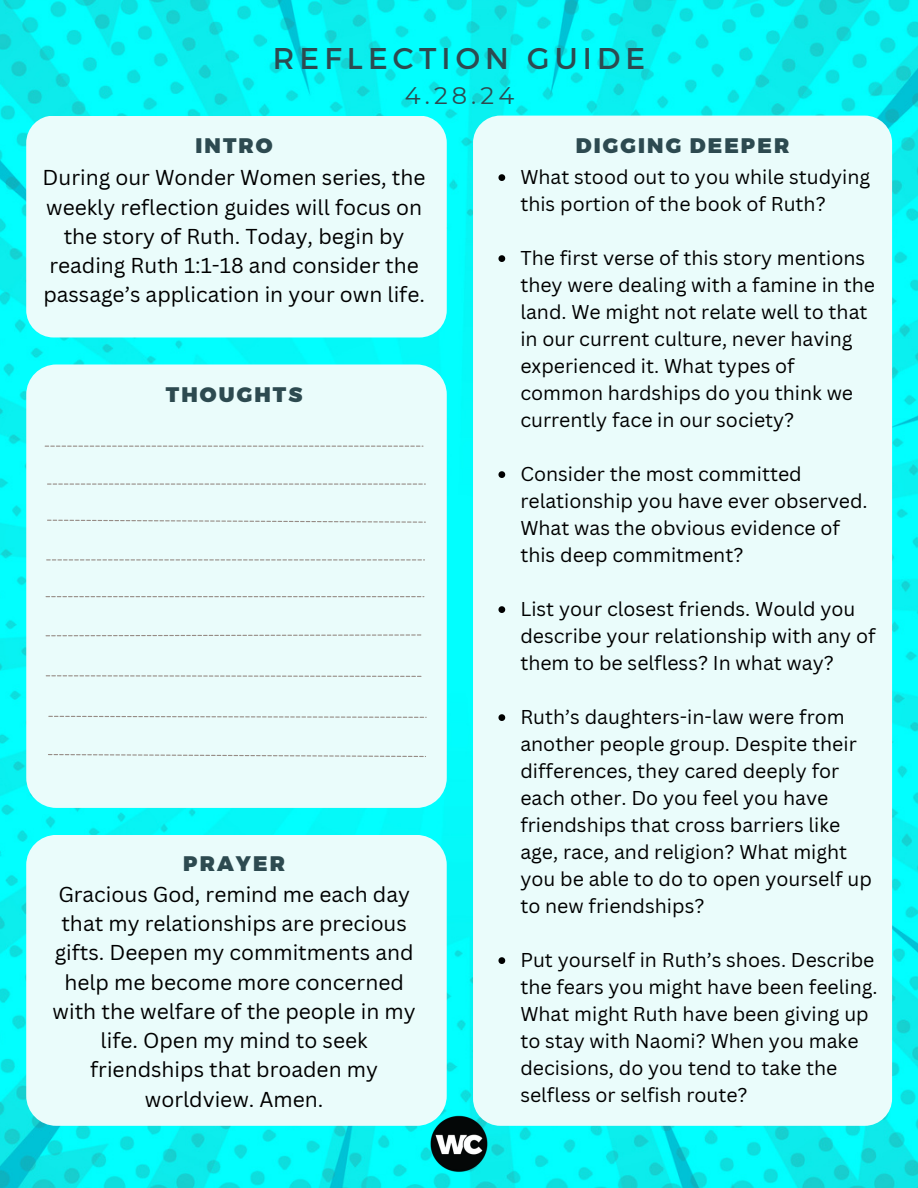
<style>
.page{position:relative;width:918px;height:1188px;background:#fff}
.page>*{position:absolute;margin:0;border:0;box-sizing:border-box;transform-origin:0 0}
.t1{font:30px "Montserrat";letter-spacing:.175em;color:#2d4a50}
.t2{font:24px "Montserrat";color:#2d4a50}
.t3{font:21px/29.2px "Canva Sans";color:#000;text-align:center}
.t4{font:900 21px "Montserrat";letter-spacing:.1em;color:#2d4a50}
.t5{font:19.5px/27px "Canva Sans";color:#000}
</style>
<div class="page">
<img style="left:0;top:0;width:918px;height:1188px">
<div style="left:26px;top:116px;width:421px;height:221px;background:#eafcfb;border-radius:27px"></div>
<div style="left:26px;top:835px;width:421px;height:291px;background:#eafcfb;border-radius:30px"></div>
<div style="left:473px;top:116px;width:419px;height:1010px;background:#eafcfb;border-radius:27px"></div>
<img style="left:428px;top:1112px;width:62px;height:62px;border-radius:50%">
<div style="left:26px;top:364px;width:421px;height:444px;background:#eafcfb;border-radius:30px"></div>
<svg style="left:48px;top:716px;width:379px;height:2px"></svg>
<svg style="left:47px;top:484px;width:379px;height:1px"></svg>
<svg style="left:47px;top:520px;width:379px;height:3px"></svg>
<svg style="left:46px;top:559px;width:379px;height:1px"></svg>
<svg style="left:46px;top:634px;width:375px;height:2px"></svg>
<svg style="left:46px;top:675px;width:375px;height:2px"></svg>
<svg style="left:48px;top:754px;width:378px;height:3px"></svg>
<svg style="left:45px;top:446px;width:378px;height:1px"></svg>
<svg style="left:46px;top:596px;width:378px;height:1px"></svg>
<svg style="left:498px;top:174px;width:7px;height:7px"></svg>
<svg style="left:498px;top:255px;width:7px;height:7px"></svg>
<svg style="left:498px;top:471px;width:7px;height:7px"></svg>
<svg style="left:498px;top:606px;width:7px;height:7px"></svg>
<svg style="left:498px;top:714px;width:7px;height:7px"></svg>
<svg style="left:498px;top:957px;width:7px;height:7px"></svg>
<p class="t1" style="left:273px;top:39px;width:374px">REFLECTION GUIDE</p>
<p class="t2" style="left:405px;top:81px;width:111px">4.28.24</p>
<p class="t4" style="left:196px;top:131px;width:79px">INTRO</p>
<h2 class="t4" style="left:576px;top:131px;width:215px">DIGGING DEEPER</h2>
<p class="t3" style="left:43px;top:163px;width:384px">During our Wonder Women series, the weekly reflection guides will focus on the story of Ruth. Today, begin by reading Ruth 1:1-18 and consider the passage’s application in your own life.</p>
<h2 class="t4" style="left:166px;top:381px;width:138px">THOUGHTS</h2>
<p class="t4" style="left:183px;top:850px;width:103px">PRAYER</p>
<p class="t3" style="left:53px;top:879px;width:365px">Gracious God, remind me each day that my relationships are precious gifts. Deepen my commitments and help me become more concerned with the welfare of the people in my life. Open my mind to seek friendships that broaden my worldview. Amen.</p>
<p class="t5" style="left:520px;top:163px;width:351px">What stood out to you while studying this portion of the book of Ruth?</p>
<p class="t5" style="left:520px;top:244px;width:356px">The first verse of this story mentions they were dealing with a famine in the land. We might not relate well to that in our current culture, never having experienced it. What types of common hardships do you think we currently face in our society?</p>
<p class="t5" style="left:520px;top:460px;width:349px">Consider the most committed relationship you have ever observed.<br>What was the obvious evidence of this deep commitment?</p>
<h2 class="t5" style="left:520px;top:595px;width:357px">List your closest friends. Would you describe your relationship with any of them to be selfless? In what way?</h2>
<h2 class="t5" style="left:520px;top:703px;width:353px">Ruth’s daughters-in-law were from another people group. Despite their differences, they cared deeply for each other. Do you feel you have friendships that cross barriers like age, race, and religion? What might you be able to do to open yourself up to new friendships?</h2>
<p class="t5" style="left:520px;top:946px;width:359px">Put yourself in Ruth’s shoes. Describe the fears you might have been feeling.<br>What might Ruth have been giving up to stay with Naomi? When you make decisions, do you tend to take the selfless or selfish route?</p>
</div>
